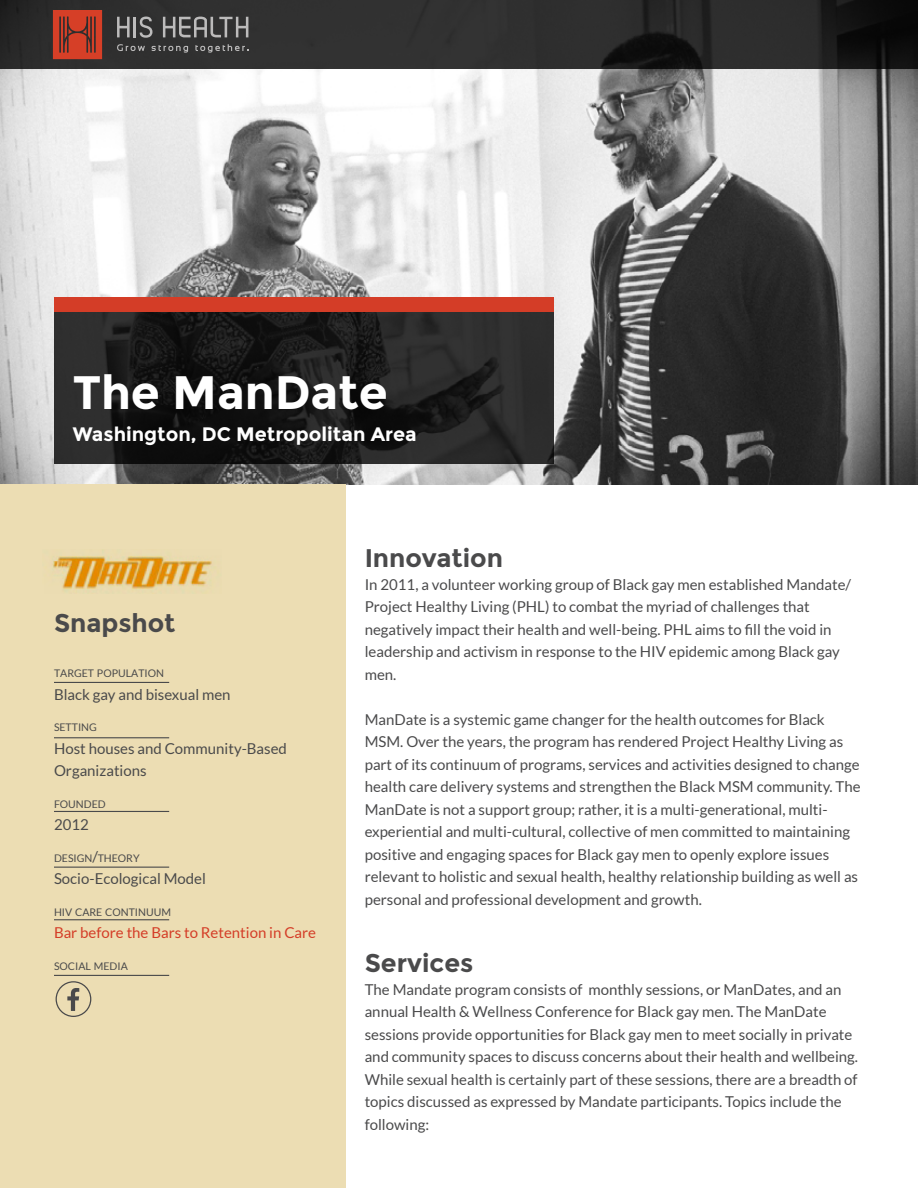
<style>
.page{position:relative;width:918px;height:1188px;background:#fff}
.page>*{position:absolute;margin:0;border:0;box-sizing:border-box;transform-origin:0 0}
.t1{font:700 46.8px "Montserrat";color:#fff}
.t2{font:700 25.5px "Montserrat";color:#4a4a4b}
.t3{font:700 19.5px "Montserrat";color:#fff}
.t4{font:15px/22.5px "Lato";color:#4a4a4b}
.t5{font:15px "Lato";color:#d43d27}
.t6{font:10.5px "Lato";color:#4a4a4b}
.s1{font-size:15px}
</style>
<div class="page">
<img style="left:0;top:68px;width:918px;height:416px">
<svg style="left:0;top:0;width:918px;height:68px;background:#292929"></svg>
<div style="left:0;top:484px;width:346px;height:704px;background:#ecddb3"></div>
<hr style="left:54px;top:682px;width:115px;height:1px;background:#4a4a4b">
<hr style="left:54px;top:737px;width:115px;height:1px;background:#4a4a4b">
<hr style="left:54px;top:811px;width:115px;height:1px;background:#4a4a4b">
<hr style="left:54px;top:867px;width:115px;height:1px;background:#4a4a4b">
<hr style="left:54px;top:919px;width:115px;height:1px;background:#4a4a4b">
<hr style="left:54px;top:975px;width:115px;height:1px;background:#4a4a4b">
<svg style="left:53px;top:10px;width:49px;height:49px;background:#b73b28"></svg>
<svg style="left:117px;top:44px;width:28px;height:7px"></svg>
<svg style="left:152px;top:45px;width:36px;height:8px"></svg>
<svg style="left:195px;top:44px;width:53px;height:9px"></svg>
<svg style="left:117px;top:17px;width:13px;height:20px"></svg>
<hr style="left:134px;top:17px;width:2px;height:20px;background:#bcbbbb">
<svg style="left:139px;top:16px;width:14px;height:22px"></svg>
<svg style="left:163px;top:16px;width:85px;height:21px;background:#616161"></svg>
<svg style="left:54px;top:312px;width:500px;height:152px;background:#1e1e1e"></svg>
<div style="left:54px;top:297px;width:500px;height:15px;background:#d43d27"></div>
<svg style="left:56px;top:981px;width:35px;height:36px"></svg>
<img style="left:52px;top:550px;width:160px;height:44px">
<h1 class="t1" style="left:73px;top:365px;width:316px">The ManDate</h1>
<h3 class="t3" style="left:73px;top:422px;width:346px">Washington, DC Metropolitan Area</h3>
<h2 class="t2" style="left:54px;top:608px;width:123px">Snapshot</h2>
<p class="t6" style="left:54px;top:667px;width:112px">TARGET POPULATION</p>
<p class="t4" style="left:54px;top:683px;width:178px">Black gay and bisexual men</p>
<p class="t6" style="left:54px;top:721px;width:44px">SETTING</p>
<p class="t4" style="left:54px;top:737px;width:235px">Host houses and Community-Based<br>Organizations</p>
<p class="t6" style="left:54px;top:798px;width:53px">FOUNDED</p>
<p class="t4" style="left:54px;top:813px;width:36px">2012</p>
<p class="t6" style="left:54px;top:852px;width:87px">DESIGN<span class="s1">/</span>THEORY</p>
<p class="t4" style="left:54px;top:867px;width:153px">Socio-Ecological Model</p>
<p class="t6" style="left:54px;top:906px;width:119px">HIV CARE CONTINUUM</p>
<p class="t5" style="left:54px;top:924px;width:264px">Bar before the Bars to Retention in Care</p>
<p class="t6" style="left:54px;top:960px;width:75px">SOCIAL MEDIA</p>
<h2 class="t2" style="left:365px;top:543px;width:140px">Innovation</h2>
<p class="t4" style="left:365px;top:573px;width:488px">In 2011, a volunteer working group of Black gay men established Mandate/ Project Healthy Living (PHL) to combat the myriad of challenges that negatively impact their health and well-being. PHL aims to fill the void in leadership and activism in response to the HIV epidemic among Black gay men.</p>
<p class="t4" style="left:365px;top:708px;width:497px">ManDate is a systemic game changer for the health outcomes for Black MSM. Over the years, the program has rendered Project Healthy Living as part of its continuum of programs, services and activities designed to change health care delivery systems and strengthen the Black MSM community. The ManDate is not a support group; rather, it is a multi-generational, multi&shy;experiential and multi-cultural, collective of men committed to maintaining positive and engaging spaces for Black gay men to openly explore issues relevant to holistic and sexual health, healthy relationship building as well as personal and professional development and growth.</p>
<h2 class="t2" style="left:365px;top:948px;width:110px">Services</h2>
<p class="t4" style="left:365px;top:978px;width:495px">The Mandate program consists of monthly sessions, or ManDates, and an annual Health &amp; Wellness Conference for Black gay men. The ManDate sessions provide opportunities for Black gay men to meet socially in private and community spaces to discuss concerns about their health and wellbeing.<br>While sexual health is certainly part of these sessions, there are a breadth of topics discussed as expressed by Mandate participants. Topics include the following:</p>
</div>
